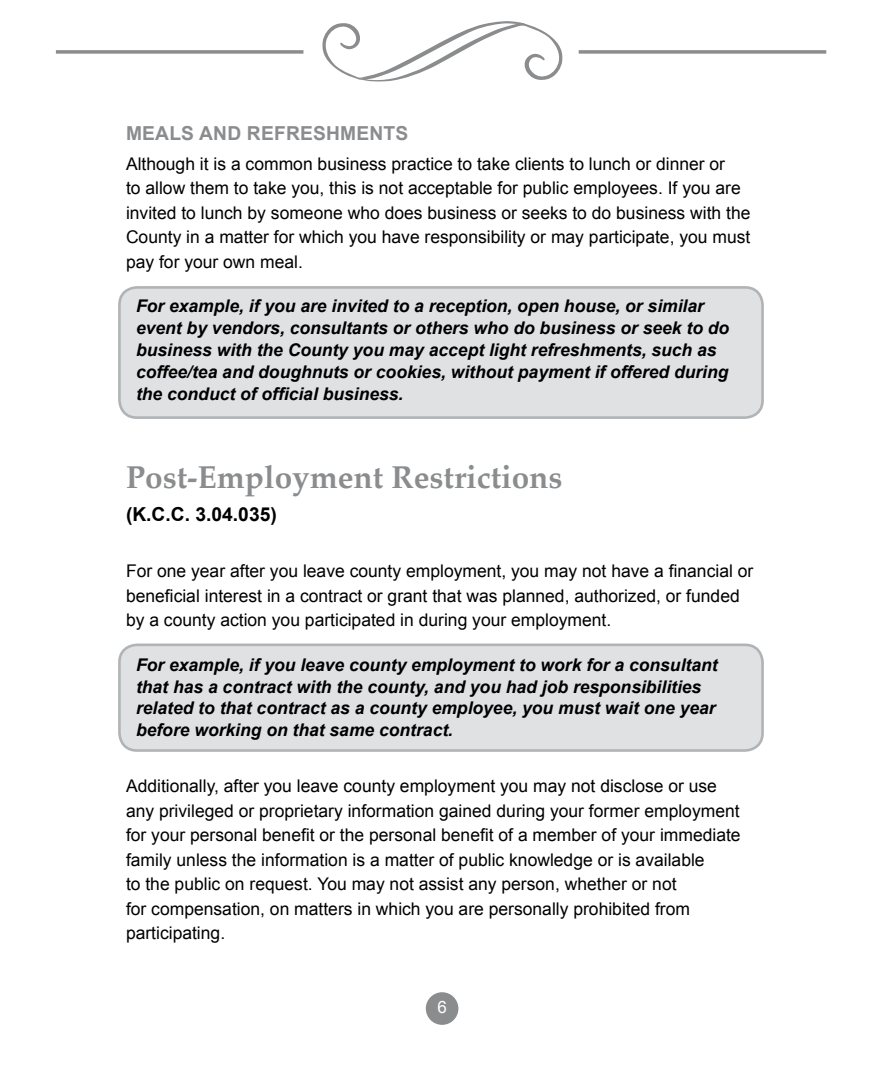
<style>
.page{position:relative;width:882px;height:1071px;background:#fff}
.page>*{position:absolute;margin:0;border:0;box-sizing:border-box;transform-origin:0 0}
.t1{font:700 31.5px "Palatino";color:#8a8c8e}
.t2{font:700 19.25px "Arial";letter-spacing:.01em;color:#8a8c8e}
.t3{font:700 19.25px "Arial";color:#000}
.t4{font:17.5px/24.5px "Arial";color:#000}
.t5{font:italic 700 17.5px/21.9px "Arial";color:#000}
.t6{font:16.97px "Arial";color:#fff}
</style>
<div class="page">
<svg style="left:322px;top:21px;width:241px;height:61px"></svg>
<svg style="left:56px;top:50px;width:247px;height:4px"></svg>
<svg style="left:579px;top:50px;width:247px;height:4px"></svg>
<div style="left:119px;top:287px;width:644px;height:131px;background:#e0e1e2;border-radius:18px"></div>
<div style="left:118px;top:286px;width:646px;height:133px;border:3px solid #b1b4b6;border-radius:18px"></div>
<div style="left:119px;top:645px;width:644px;height:106px;background:#e0e1e2;border-radius:18px"></div>
<div style="left:118px;top:644px;width:646px;height:108px;border:3px solid #b1b4b6;border-radius:18px"></div>
<div style="left:426px;top:992px;width:32px;height:33px;background:#8a8c8e;border-radius:50%"></div>
<p class="t2" style="left:126px;top:122px;width:284px">MEALS AND REFRESHMENTS</p>
<p class="t4" style="left:126px;top:151px;width:626px">Although it is a common business practice to take clients to lunch or dinner or<br>to allow them to take you, this is not acceptable for public employees. If you are invited to lunch by someone who does business or seeks to do business with the County in a matter for which you have responsibility or may participate, you must pay for your own meal.</p>
<p class="t5" style="left:136px;top:295px;width:595px">For example, if you are invited to a reception, open house, or similar event by vendors, consultants or others who do business or seek to do business with the County you may accept light refreshments, such as coffee/tea and doughnuts or cookies, without payment if offered during the conduct of official business.</p>
<h1 class="t1" style="left:126px;top:458px;width:438px">Post-Employment Restrictions</h1>
<p class="t3" style="left:126px;top:504px;width:152px">(K.C.C. 3.04.035)</p>
<p class="t4" style="left:126px;top:559px;width:629px">For one year after you leave county employment, you may not have a financial or beneficial interest in a contract or grant that was planned, authorized, or funded by a county action you participated in during your employment.</p>
<p class="t5" style="left:136px;top:654px;width:583px">For example, if you leave county employment to work for a consultant that has a contract with the county, and you had job responsibilities related to that contract as a county employee, you must wait one year before working on that same contract.</p>
<p class="t4" style="left:126px;top:774px;width:616px">Additionally, after you leave county employment you may not disclose or use any privileged or proprietary information gained during your former employment for your personal benefit or the personal benefit of a member of your immediate family unless the information is a matter of public knowledge or is available<br>to the public on request. You may not assist any person, whether or not<br>for compensation, on matters in which you are personally prohibited from participating.</p>
<p class="t6" style="left:437px;top:996px;width:11px">6</p>
</div>
